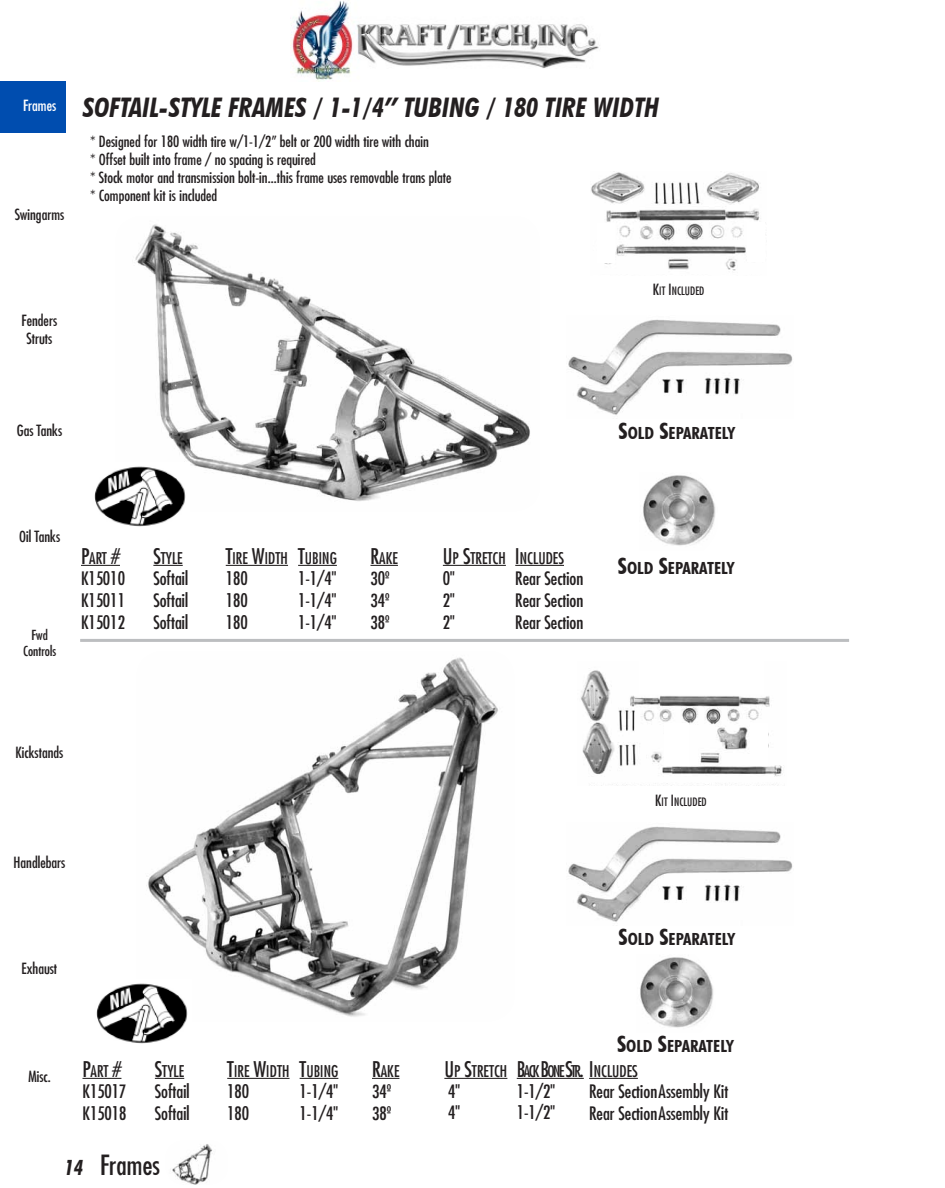
<style>
.page{position:relative;width:945px;height:1188px;background:#fff}
.page>*{position:absolute;margin:0;border:0;box-sizing:border-box;transform-origin:0 0}
.t1{font:italic 700 condensed 27px "Futura BT";color:#231f20}
.t2{font:condensed 27px "Futura";color:#231f20}
.t3{font:italic 700 condensed 21px "Futura BT";color:#231f20}
.t4{font:condensed 18px/21.6px "Futura";color:#231f20}
.t5{font:700 condensed 16.8px "Futura BT";color:#231f20;scale:1.08 1}
.t6{font:condensed 15.75px "Futura";color:#231f20}
.t7{font:condensed 15px/18px "Futura";color:#231f20}
.t8{font:condensed 15px "Futura";color:#fff}
.t9{font:condensed 13.5px/16.2px "Futura";color:#231f20;text-align:center}
.t10{font:condensed 11.25px "Futura";color:#231f20}
.s1{font-size:15px}
.s2{font-size:22.35px}
.s3{font-size:21px}
</style>
<div class="page">
<img style="left:591px;top:172px;width:169px;height:99px">
<img style="left:580px;top:670px;width:202px;height:115px">
<hr style="left:82px;top:1078px;width:39px;height:1px;background:#231f20">
<svg style="left:155px;top:1078px;width:29px;height:1px"></svg>
<hr style="left:227px;top:1078px;width:63px;height:1px;background:#231f20">
<hr style="left:300px;top:1078px;width:38px;height:1px;background:#231f20">
<svg style="left:372px;top:1078px;width:27px;height:1px"></svg>
<hr style="left:444px;top:1078px;width:63px;height:1px;background:#231f20">
<hr style="left:517px;top:1078px;width:67px;height:1px;background:#231f20">
<hr style="left:589px;top:1078px;width:49px;height:1px;background:#231f20">
<img style="left:172px;top:1144px;width:41px;height:41px">
<hr style="left:80px;top:639px;width:769px;height:3px;background:#bcbec0">
<img style="left:135px;top:224px;width:395px;height:277px">
<img style="left:146px;top:657px;width:352px;height:360px">
<div style="left:0;top:82px;width:66px;height:51px;background:#004daf"></div>
<img style="left:291px;top:0;width:308px;height:82px">
<hr style="left:81px;top:565px;width:39px;height:1px;background:#231f20">
<hr style="left:153px;top:565px;width:30px;height:1px;background:#231f20">
<hr style="left:226px;top:565px;width:62px;height:1px;background:#231f20">
<hr style="left:298px;top:565px;width:39px;height:1px;background:#231f20">
<svg style="left:370px;top:565px;width:28px;height:1px"></svg>
<hr style="left:443px;top:565px;width:63px;height:1px;background:#231f20">
<hr style="left:515px;top:565px;width:49px;height:1px;background:#231f20">
<img style="left:94px;top:463px;width:96px;height:64px">
<img style="left:96px;top:979px;width:95px;height:65px">
<img style="left:643px;top:475px;width:72px;height:71px">
<img style="left:640px;top:957px;width:73px;height:71px">
<img style="left:568px;top:826px;width:225px;height:96px">
<img style="left:568px;top:319px;width:225px;height:96px">
<div style="left:597px;top:223px;width:18px;height:40px;background:#fff"></div>
<div style="left:747px;top:222px;width:18px;height:40px;background:#fff"></div>
<div style="left:750px;top:723px;width:18px;height:43px;background:#fff"></div>
<div style="left:664px;top:723px;width:24px;height:43px;background:#fff"></div>
<div style="left:639px;top:651px;width:125px;height:42px;background:#fff"></div>
<p class="t8" style="left:23px;top:96px;width:35px">Frames</p>
<p class="t7" style="left:15px;top:205px;width:51px">Swingarms</p>
<h1 class="t1" style="left:83px;top:91px;width:578px">SOFTAIL-STYLE FRAMES / 1-1/4” TUBING / 180 TIRE WIDTH</h1>
<p class="t7" style="left:90px;top:132px;width:363px">* Designed for 180 width tire w/1-1/2” belt or 200 width tire with chain<br>* Offset built into frame / no spacing is required<br>* Stock motor and transmission bolt-in...this frame uses removable trans plate * Component kit is included</p>
<p class="t7" style="left:22px;top:311px;width:37px;text-align:center">Fenders<br>Struts</p>
<p class="t10" style="left:653px;top:284px;width:53px"><span class="s1">K</span>IT <span class="s1">I</span> NCLUDED</p>
<p class="t7" style="left:17px;top:421px;width:47px">Gas Tanks</p>
<p class="t5" style="left:619px;top:423px;width:109px"><span class="s2">S</span>OLD <span class="s2">S</span>EPARATELY</p>
<p class="t7" style="left:19px;top:527px;width:43px">Oil Tanks</p>
<p class="t9" style="left:23px;top:626px;width:35px">Fwd<br>Controls</p>
<p class="t6" style="left:81px;top:548px;width:40px"><span class="s3">P</span>ART <span class="s3">#</span></p>
<p class="t4" style="left:81px;top:567px;width:46px;text-align:justify">K15010<br>K15011<br>K15012</p>
<p class="t6" style="left:153px;top:548px;width:31px"><span class="s3">S</span>TYLE</p>
<p class="t4" style="left:153px;top:567px;width:36px;text-align:justify">Softail Softail Softail</p>
<p class="t7" style="left:15px;top:743px;width:49px">Kickstands</p>
<p class="t6" style="left:226px;top:548px;width:64px"><span class="s3">T</span>IRE <span class="s3">W</span>IDTH</p>
<p class="t4" style="left:226px;top:567px;width:24px;text-align:justify">180<br>180<br>180</p>
<p class="t6" style="left:298px;top:548px;width:40px"><span class="s3">T</span>UBING</p>
<p class="t4" style="left:298px;top:567px;width:40px;text-align:justify">1-1/4" 1-1/4" 1-1/4"</p>
<p class="t6" style="left:370px;top:548px;width:29px"><span class="s3">R</span>AKE</p>
<p class="t4" style="left:370px;top:567px;width:20px;text-align:justify">30º 34º 38º</p>
<p class="t7" style="left:13px;top:853px;width:53px">Handlebars</p>
<p class="t7" style="left:22px;top:959px;width:37px">Exhaust</p>
<p class="t7" style="left:28px;top:1067px;width:24px">Misc.</p>
<p class="t6" style="left:82px;top:1061px;width:40px"><span class="s3">P</span>ART <span class="s3">#</span></p>
<p class="t4" style="left:82px;top:1080px;width:46px">K15017<br>K15018</p>
<p class="t6" style="left:155px;top:1061px;width:31px"><span class="s3">S</span>TYLE</p>
<p class="t4" style="left:155px;top:1080px;width:36px">Softail<br>Softail</p>
<p class="t6" style="left:227px;top:1061px;width:64px"><span class="s3">T</span>IRE <span class="s3">W</span>IDTH</p>
<p class="t4" style="left:227px;top:1080px;width:24px">180<br>180</p>
<p class="t6" style="left:300px;top:1061px;width:40px"><span class="s3">T</span>UBING</p>
<p class="t4" style="left:300px;top:1080px;width:40px">1-1/4"<br>1-1/4"</p>
<p class="t6" style="left:372px;top:1061px;width:29px"><span class="s3">R</span>AKE</p>
<p class="t4" style="left:372px;top:1080px;width:20px">34º<br>38º</p>
<p class="t6" style="left:443px;top:548px;width:65px"><span class="s3">U</span> P <span class="s3">S</span>TRETCH</p>
<p class="t4" style="left:443px;top:567px;width:13px;text-align:justify">0" 2" 2"</p>
<p class="t6" style="left:515px;top:548px;width:50px"><span class="s3">I</span> NCLUDES</p>
<p class="t4" style="left:515px;top:567px;width:70px;text-align:justify">Rear Section Rear Section Rear Section</p>
<p class="t5" style="left:618px;top:557px;width:109px"><span class="s2">S</span>OLD <span class="s2">S</span>EPARATELY</p>
<p class="t10" style="left:655px;top:795px;width:53px"><span class="s1">K</span>IT <span class="s1">I</span> NCLUDED</p>
<p class="t5" style="left:619px;top:929px;width:109px"><span class="s2">S</span>OLD <span class="s2">S</span>EPARATELY</p>
<p class="t6" style="left:444px;top:1061px;width:65px"><span class="s3">U</span> P <span class="s3">S</span>TRETCH</p>
<p class="t4" style="left:448px;top:1080px;width:13px;line-height:21px">4"<br>4"</p>
<p class="t5" style="left:617px;top:1036px;width:109px"><span class="s2">S</span>OLD <span class="s2">S</span>EPARATELY</p>
<p class="t6" style="left:517px;top:1061px;width:122px"><span class="s3">B</span>ACK <span class="s3">B</span>ONE <span class="s3">S</span>TR<span class="s3">. I</span> NCLUDES</p>
<p class="t4" style="left:517px;top:1080px;width:40px;line-height:21px">1-1/2"<br>1-1/2"</p>
<p class="t4" style="left:589px;top:1080px;width:141px">Rear SectionAssembly Kit<br>Rear SectionAssembly Kit</p>
<h2 class="t3" style="left:65px;top:1155px;width:20px">14</h2>
<h1 class="t2" style="left:100px;top:1148px;width:61px">Frames</h1>
</div>
